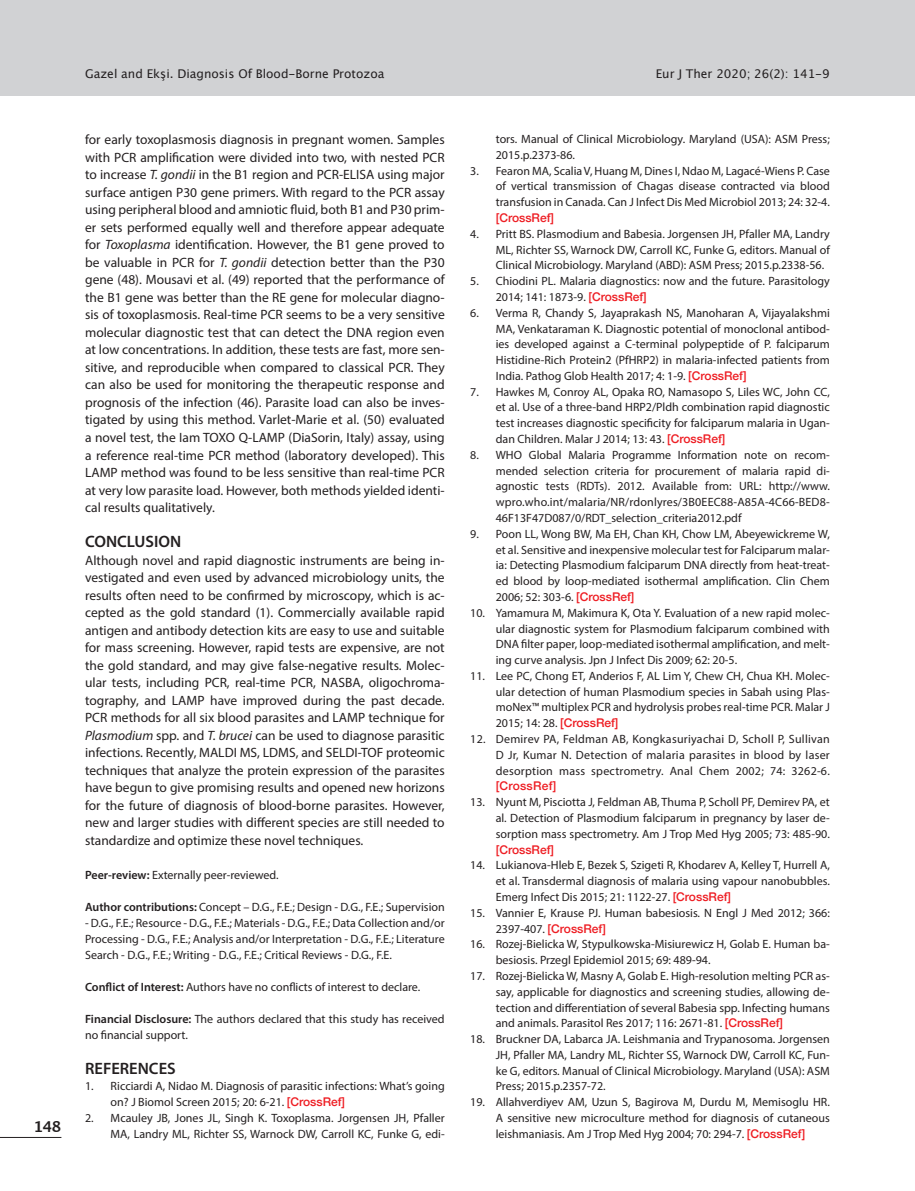
<style>
.page{position:relative;width:915px;height:1191px;background:#fff}
.page>*{position:absolute;margin:0;border:0;box-sizing:border-box;transform-origin:0 0}
.t1{font:600 16.5px "Myriad Pro";color:#231f20}
.t2{font:700 15px "Lucida Grande";color:#231f20}
.t3{font:13.5px/17.5px "Myriad Pro";color:#231f20;text-align:justify}
.t4{font:12px/15.8px "Myriad Pro";color:#231f20;text-align:justify}
.t5{font:12px "Lucida Grande";color:#231f20}
.s1{font-style:italic}
.s2{font-weight:600}
.s3{font-family:"Helvetica Neue";font-weight:500;color:#ee1d23}
</style>
<div class="page">
<hr style="left:0;top:1137px;width:61px;height:1px;background:#231f20">
<div style="left:0;top:0;width:914px;height:95px;background:#d1d2d4"></div>
<p class="t2" style="left:33px;top:1114px;width:29px">148</p>
<p class="t5" style="left:85px;top:66px;width:300px">Gazel and Ekşi. Diagnosis Of Blood-Borne Protozoa</p>
<p class="t5" style="left:655px;top:66px;width:175px">Eur J Ther 2020; 26(2): 141-9</p>
<p class="t3" style="left:85px;top:131px;width:361px">for early toxoplasmosis diagnosis in pregnant women. Samples with PCR amplification were divided into two, with nested PCR to increase <span class="s1">T. gondii</span> in the B1 region and PCR-ELISA using major surface antigen P30 gene primers. With regard to the PCR assay using peripheral blood and amniotic fluid, both B1 and P30 prim&shy;er sets performed equally well and therefore appear adequate for <span class="s1">Toxoplasma</span> identification. However, the B1 gene proved to be valuable in PCR for <span class="s1">T. gondii</span> detection better than the P30 gene (48). Mousavi et al. (49) reported that the performance of the B1 gene was better than the RE gene for molecular diagno&shy;sis of toxoplasmosis. Real-time PCR seems to be a very sensitive molecular diagnostic test that can detect the DNA region even at low concentrations. In addition, these tests are fast, more sen&shy;sitive, and reproducible when compared to classical PCR. They can also be used for monitoring the therapeutic response and prognosis of the infection (46). Parasite load can also be inves&shy;tigated by using this method. Varlet-Marie et al. (50) evaluated a novel test, the Iam TOXO Q-LAMP (DiaSorin, Italy) assay, using a reference real-time PCR method (laboratory developed). This LAMP method was found to be less sensitive than real-time PCR at very low parasite load. However, both methods yielded identi&shy;cal results qualitatively.</p>
<p class="t1" style="left:85px;top:531px;width:98px">CONCLUSION</p>
<p class="t3" style="left:85px;top:551px;width:361px">Although novel and rapid diagnostic instruments are being in&shy;vestigated and even used by advanced microbiology units, the results often need to be confirmed by microscopy, which is ac&shy;cepted as the gold standard (1). Commercially available rapid antigen and antibody detection kits are easy to use and suitable for mass screening. However, rapid tests are expensive, are not the gold standard, and may give false-negative results. Molec&shy;ular tests, including PCR, real-time PCR, NASBA, oligochroma&shy;tography, and LAMP have improved during the past decade.<br>PCR methods for all six blood parasites and LAMP technique for <span class="s1">Plasmodium</span> spp. and <span class="s1">T. brucei</span> can be used to diagnose parasitic infections. Recently, MALDI MS, LDMS, and SELDI-TOF proteomic techniques that analyze the protein expression of the parasites have begun to give promising results and opened new horizons for the future of diagnosis of blood-borne parasites. However, new and larger studies with different species are still needed to standardize and optimize these novel techniques.</p>
<p class="t4" style="left:85px;top:866px;width:195px"><span class="s2">Peer-review:</span> Externally peer-reviewed.</p>
<p class="t4" style="left:85px;top:898px;width:361px"><span class="s2">Author contributions:</span> Concept – D.G., F.E.; Design - D.G., F.E.; Supervision</p>
<p class="t4" style="left:85px;top:914px;width:361px">- D.G., F.E.; Resource - D.G., F.E.; Materials - D.G., F.E.; Data Collection and/or Processing - D.G., F.E.; Analysis and/or Interpretation - D.G., F.E.; Literature Search - D.G., F.E.; Writing - D.G., F.E.; Critical Reviews - D.G., F.E.</p>
<p class="t4" style="left:85px;top:978px;width:336px"><span class="s2">Conflict of Interest:</span> Authors have no conflicts of interest to declare.</p>
<p class="t4" style="left:85px;top:1010px;width:361px"><span class="s2">Financial Disclosure:</span> The authors declared that this study has received no financial support.</p>
<p class="t1" style="left:85px;top:1057px;width:92px">REFERENCES</p>
<p class="t4" style="left:111px;top:1077px;width:335px;text-indent:-26px">1. Ricciardi A, Nidao M. Diagnosis of parasitic infections: What’s going on? J Biomol Screen 2015; 20: 6-21. <span class="s3">[CrossRef]</span></p>
<p class="t4" style="left:85px;top:1109px;width:361px;text-align:right">2. Mcauley JB, Jones JL, Singh K. Toxoplasma. Jorgensen JH, Pfaller<br>MA, Landry ML, Richter SS, Warnock DW, Carroll KC, Funke G, edi-</p>
<p class="t4" style="left:495px;top:131px;width:335px">tors. Manual of Clinical Microbiology. Maryland (USA): ASM Press;<br>2015.p.2373-86.</p>
<p class="t4" style="left:495px;top:162px;width:335px;text-indent:-26px">3. Fearon MA, Scalia V, Huang M, Dines I, Ndao M, Lagacé-Wiens P. Case of vertical transmission of Chagas disease contracted via blood transfusion in Canada. Can J Infect Dis Med Microbiol 2013; 24: 32-4. <span class="s3">[CrossRef]</span></p>
<p class="t4" style="left:495px;top:226px;width:335px;text-indent:-26px">4. Pritt BS. Plasmodium and Babesia. Jorgensen JH, Pfaller MA, Landry ML, Richter SS, Warnock DW, Carroll KC, Funke G, editors. Manual of Clinical Microbiology. Maryland (ABD): ASM Press; 2015.p.2338-56.</p>
<p class="t4" style="left:495px;top:273px;width:335px;text-indent:-26px">5. Chiodini PL. Malaria diagnostics: now and the future. Parasitology<br>2014; 141: 1873-9. <span class="s3">[CrossRef]</span></p>
<p class="t4" style="left:495px;top:305px;width:335px;text-indent:-26px">6. Verma R, Chandy S, Jayaprakash NS, Manoharan A, Vijayalakshmi MA, Venkataraman K. Diagnostic potential of monoclonal antibod&shy;ies developed against a C-terminal polypeptide of P. falciparum Histidine-Rich Protein2 (PfHRP2) in malaria-infected patients from India. Pathog Glob Health 2017; 4: 1-9. <span class="s3">[CrossRef]</span></p>
<p class="t4" style="left:495px;top:383px;width:335px;text-indent:-26px">7. Hawkes M, Conroy AL, Opaka RO, Namasopo S, Liles WC, John CC, et al. Use of a three-band HRP2/Pldh combination rapid diagnostic test increases diagnostic specificity for falciparum malaria in Ugan&shy;dan Children. Malar J 2014; 13: 43. <span class="s3">[CrossRef]</span></p>
<p class="t4" style="left:495px;top:447px;width:335px;text-indent:-26px">8. WHO Global Malaria Programme Information note on recom&shy;mended selection criteria for procurement of malaria rapid di&shy;agnostic tests (RDTs). 2012. Available from: URL: http://www. wpro.who.int/malaria/NR/rdonlyres/3B0EEC88-A85A-4C66-BED8- 46F13F47D087/0/RDT_selection_criteria2012.pdf</p>
<p class="t4" style="left:495px;top:526px;width:335px;text-indent:-26px">9. Poon LL, Wong BW, Ma EH, Chan KH, Chow LM, Abeyewickreme W, et al. Sensitive and inexpensive molecular test for Falciparum malar&shy;ia: Detecting Plasmodium falciparum DNA directly from heat-treat&shy;ed blood by loop-mediated isothermal amplification. Clin Chem 2006; 52: 303-6. <span class="s3">[CrossRef]</span></p>
<p class="t4" style="left:495px;top:604px;width:335px;text-indent:-26px">10. Yamamura M, Makimura K, Ota Y. Evaluation of a new rapid molec&shy;ular diagnostic system for Plasmodium falciparum combined with DNA filter paper, loop-mediated isothermal amplification, and melt&shy;ing curve analysis. Jpn J Infect Dis 2009; 62: 20-5.</p>
<p class="t4" style="left:495px;top:668px;width:335px;text-indent:-26px">11. Lee PC, Chong ET, Anderios F, AL Lim Y, Chew CH, Chua KH. Molec&shy;ular detection of human Plasmodium species in Sabah using Plas&shy;moNex™ multiplex PCR and hydrolysis probes real-time PCR. Malar J 2015; 14: 28. <span class="s3">[CrossRef]</span></p>
<p class="t4" style="left:495px;top:731px;width:335px;text-indent:-26px">12. Demirev PA, Feldman AB, Kongkasuriyachai D, Scholl P, Sullivan D Jr, Kumar N. Detection of malaria parasites in blood by laser desorption mass spectrometry. Anal Chem 2002; 74: 3262-6. <span class="s3">[CrossRef]</span></p>
<p class="t4" style="left:495px;top:794px;width:335px;text-indent:-26px">13. Nyunt M, Pisciotta J, Feldman AB, Thuma P, Scholl PF, Demirev PA, et al. Detection of Plasmodium falciparum in pregnancy by laser de&shy;sorption mass spectrometry. Am J Trop Med Hyg 2005; 73: 485-90. <span class="s3">[CrossRef]</span></p>
<p class="t4" style="left:495px;top:857px;width:335px;text-indent:-26px">14. Lukianova-Hleb E, Bezek S, Szigeti R, Khodarev A, Kelley T, Hurrell A, et al. Transdermal diagnosis of malaria using vapour nanobubbles.<br>Emerg Infect Dis 2015; 21: 1122-27. <span class="s3">[CrossRef]</span></p>
<p class="t4" style="left:495px;top:904px;width:335px;text-indent:-26px">15. Vannier E, Krause PJ. Human babesiosis. N Engl J Med 2012; 366:<br>2397-407. <span class="s3">[CrossRef]</span></p>
<p class="t4" style="left:495px;top:936px;width:335px;text-indent:-26px">16. Rozej-Bielicka W, Stypulkowska-Misiurewicz H, Golab E. Human ba&shy;besiosis. Przegl Epidemiol 2015; 69: 489-94.</p>
<p class="t4" style="left:495px;top:967px;width:335px;text-indent:-26px">17. Rozej-Bielicka W, Masny A, Golab E. High-resolution melting PCR as&shy;say, applicable for diagnostics and screening studies, allowing de&shy;tection and differentiation of several Babesia spp. Infecting humans and animals. Parasitol Res 2017; 116: 2671-81. <span class="s3">[CrossRef]</span></p>
<p class="t4" style="left:495px;top:1031px;width:335px;text-indent:-26px">18. Bruckner DA, Labarca JA. Leishmania and Trypanosoma. Jorgensen JH, Pfaller MA, Landry ML, Richter SS, Warnock DW, Carroll KC, Fun&shy;ke G, editors. Manual of Clinical Microbiology. Maryland (USA): ASM Press; 2015.p.2357-72.</p>
<p class="t4" style="left:495px;top:1094px;width:335px;text-indent:-26px">19. Allahverdiyev AM, Uzun S, Bagirova M, Durdu M, Memisoglu HR.<br>A sensitive new microculture method for diagnosis of cutaneous leishmaniasis. Am J Trop Med Hyg 2004; 70: 294-7. <span class="s3">[CrossRef]</span></p>
</div>
